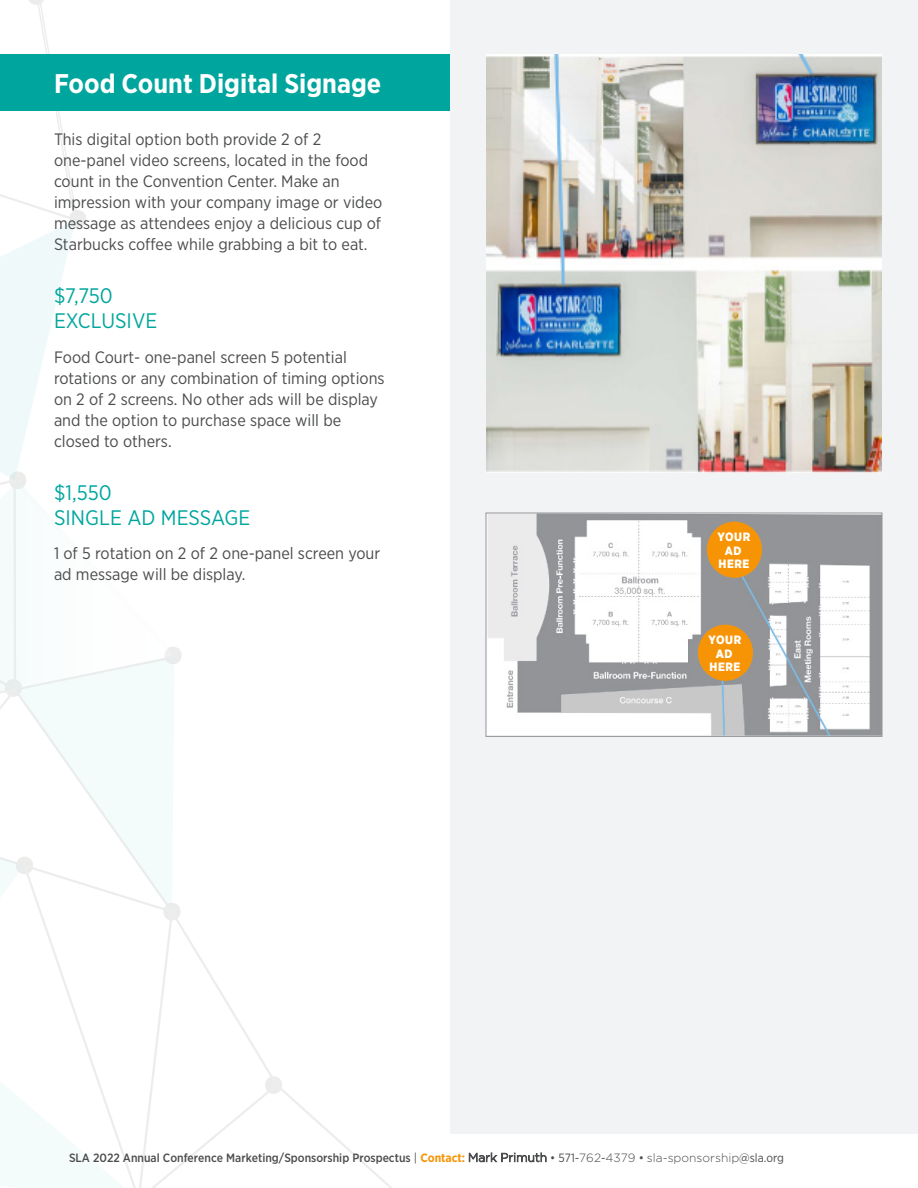
<style>
.page{position:relative;width:918px;height:1188px;background:#fff}
.page>*{position:absolute;margin:0;border:0;box-sizing:border-box;transform-origin:0 0}
.t1{font:700 27px "Gotham Narrow";color:#fff}
.t2{font:21px "Gotham Narrow";color:#00a69e}
.t3{font:16.5px/21px "Gotham Narrow";color:#4b4c4d}
.t4{font:500 12px "Gotham Narrow";color:#4b4c4d}
.t5{font:900 12px/13.5px "Gotham Narrow";letter-spacing:.05em;color:#fff;text-align:center}
.s1{font-weight:400}
.s2{font-weight:700;color:#f79405}
.s3{font-family:"Gotham";font-weight:300}
</style>
<div class="page">
<svg style="left:186px;top:934px;width:206px;height:254px"></svg>
<svg style="left:0;top:0;width:416px;height:135px"></svg>
<svg style="left:0;top:135px;width:186px;height:1053px"></svg>
<svg style="left:0;top:480px;width:173px;height:257px"></svg>
<div style="left:450px;top:0;width:468px;height:1134px;background:#f2f3f4"></div>
<div style="left:0;top:54px;width:450px;height:56px;background:#00a69e"></div>
<img style="left:486px;top:54px;width:396px;height:418px">
<img style="left:488px;top:515px;width:392px;height:220px">
<div style="left:486px;top:513px;width:396px;height:224px;border:1px solid #939598"></div>
<div style="left:707px;top:522px;width:55px;height:56px;background:#f79405;border-radius:50%"></div>
<div style="left:698px;top:625px;width:55px;height:56px;background:#f79405;border-radius:50%"></div>
<p class="t1" style="left:54px;top:66px;width:329px">Food Count Digital Signage</p>
<p class="t3" style="left:54px;top:128px;width:330px">This digital option both provide 2 of 2 one-panel video screens, located in the food count in the Convention Center. Make an impression with your company image or video message as attendees enjoy a delicious cup of Starbucks coffee while grabbing a bit to eat.</p>
<p class="t2" style="left:54px;top:282px;width:60px">$7,750</p>
<p class="t2" style="left:54px;top:308px;width:105px">EXCLUSIVE</p>
<p class="t3" style="left:54px;top:346px;width:332px">Food Court- one-panel screen 5 potential rotations or any combination of timing options on 2 of 2 screens. No other ads will be display and the option to purchase space will be closed to others.</p>
<p class="t2" style="left:54px;top:479px;width:59px">$1,550</p>
<p class="t2" style="left:54px;top:504px;width:198px">SINGLE AD MESSAGE</p>
<p class="t3" style="left:54px;top:543px;width:328px">1 of 5 rotation on 2 of 2 one-panel screen your ad message will be display.</p>
<p class="t5" style="left:718px;top:530px;width:34px">YOUR<br>AD<br>HERE</p>
<p class="t5" style="left:709px;top:633px;width:34px">YOUR<br>AD<br>HERE</p>
<p class="t4" style="left:69px;top:1150px;width:717px">SLA 2022 Annual Conference Marketing/Sponsorship Prospectus <span class="s1">|</span> <span class="s2">Contact:</span> <span class="s3">Mark Primuth</span> <span class="s1">• 571-</span><span class="s3">762</span><span class="s1">-</span><span class="s3">4379</span> <span class="s1">•</span> <span class="s3">sla-sponsorship</span><span class="s1">@sla.org</span></p>
</div>
